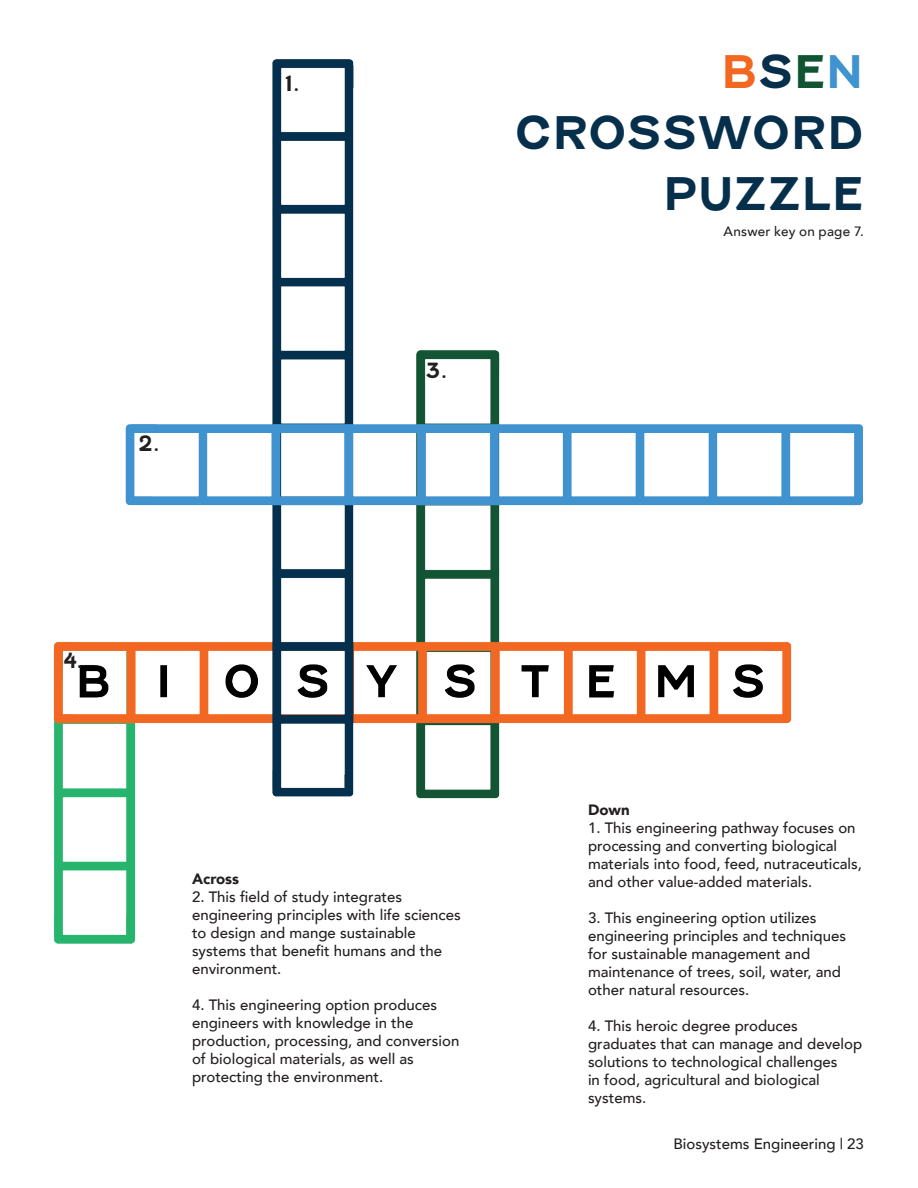
<style>
.page{position:relative;width:918px;height:1188px;background:#fff}
.page>*{position:absolute;margin:0;border:0;box-sizing:border-box;transform-origin:0 0}
.Titles{font:700 45px "Fenwick Rg";letter-spacing:-.015em;color:#062f4c}
.Titles-2{font:700 45px "Fenwick Rg";color:#f36821}
.Body{font:700 21px "Fenwick Rg";color:#231f20}
.Body-2{font:500 15px/18px "Avenir";color:#231f20}
.Body-3{font:900 15px "Avenir";color:#231f20}
.body{font:500 13.5px "Avenir";letter-spacing:.015em;color:#231f20}
.s1{color:#062f4c}
.s2{color:#115433}
.s3{color:#3f93cf}
</style>
<div class="page">
<img style="left:53px;top:59px;width:810px;height:885px">
<p class="Body" style="left:285px;top:70px;width:17px">1.</p>
<p class="Body" style="left:138px;top:431px;width:23px">2.</p>
<p class="Body" style="left:426px;top:358px;width:24px">3.</p>
<h2 class="Titles-2" style="left:721px;top:45px;width:145px">B<span class="s1">S</span><span class="s2">E</span><span class="s3">N</span></h2>
<h2 class="Titles" style="left:515px;top:106px;width:351px">CROSSWORD</h2>
<h2 class="Titles" style="left:663px;top:167px;width:203px">PUZZLE</h2>
<p class="body" style="left:724px;top:220px;width:142px">Answer key on page 7.</p>
<p class="Body" style="left:63px;top:648px;width:22px">4.</p>
<p class="Body-3" style="left:192px;top:866px;width:49px">Across</p>
<p class="Body-2" style="left:192px;top:887px;width:270px">2. This field of study integrates engineering principles with life sciences to design and mange sustainable systems that benefit humans and the environment.</p>
<p class="Body-2" style="left:192px;top:995px;width:269px">4. This engineering option produces engineers with knowledge in the production, processing, and conversion of biological materials, as well as protecting the environment.</p>
<p class="Body-3" style="left:588px;top:797px;width:43px">Down</p>
<p class="Body-2" style="left:588px;top:818px;width:275px">1. This engineering pathway focuses on processing and converting biological materials into food, feed, nutraceuticals, and other value-added materials.</p>
<p class="Body-2" style="left:588px;top:908px;width:260px">3. This engineering option utilizes engineering principles and techniques for sustainable management and maintenance of trees, soil, water, and other natural resources.</p>
<p class="Body-2" style="left:588px;top:1016px;width:276px">4. This heroic degree produces graduates that can manage and develop solutions to technological challenges<br>in food, agricultural and biological systems.</p>
<p class="Body-2" style="left:673px;top:1134px;width:192px">Biosystems Engineering | 23</p>
</div>
